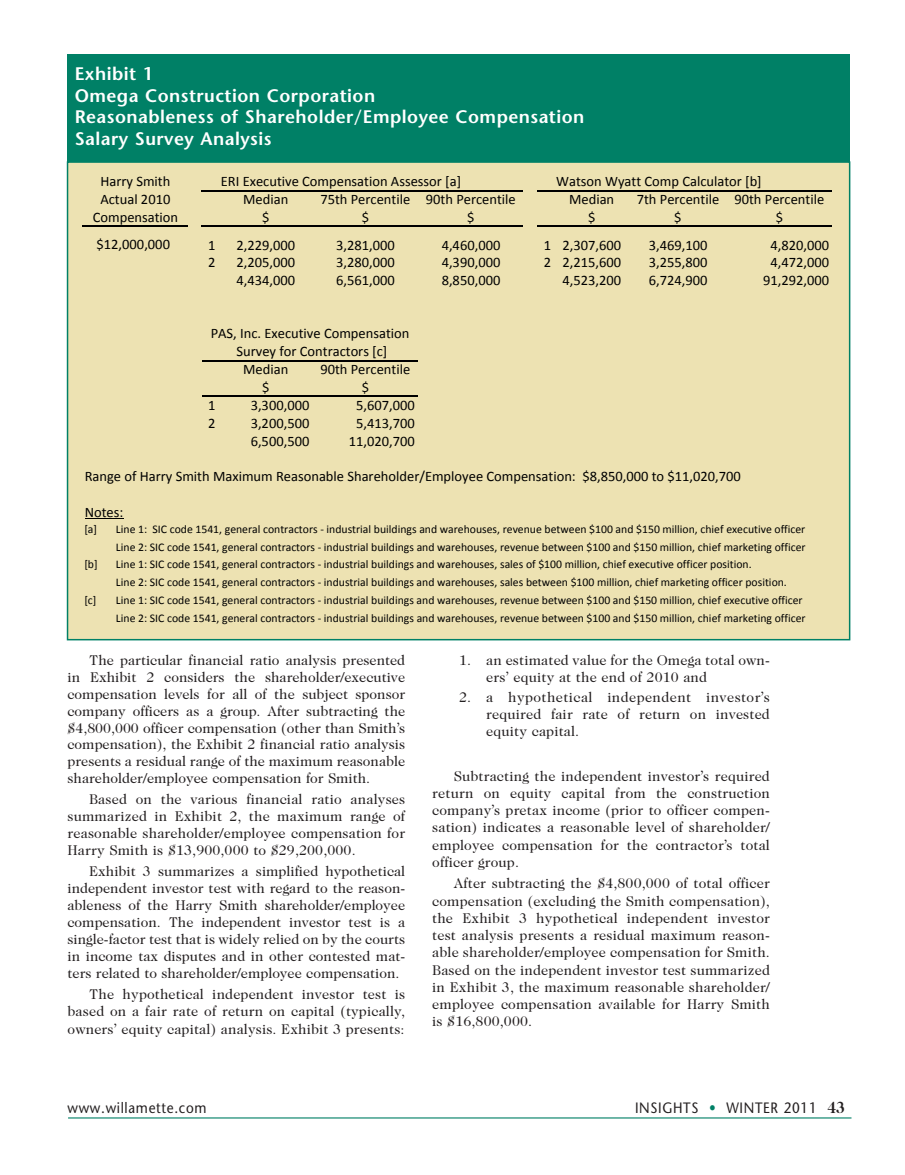
<style>
.page{position:relative;width:905px;height:1175px;background:#fff}
.page>*{position:absolute;margin:0;border:0;box-sizing:border-box;transform-origin:0 0}
.Exhibit_heading{font:600 18.15px "Stone Sans";letter-spacing:.025em;color:#fff}
.t1{font:15px "Stone Sans";letter-spacing:.05em;color:#231f20;scale:.9 1}
.t2{font:14.55px/17.9px "Calibri";color:#000;text-align:center}
.body{font:14.25px/16.8px "Caslon Two Twenty Four";letter-spacing:.01em;color:#231f20;text-align:justify}
.body_w_bullets{font:14.25px/17.1px "Caslon Two Twenty Four";letter-spacing:.01em;color:#231f20}
.t3{font:11.7px/17.9px "Calibri";color:#000}
.s1{color:#008066}
.s2{font-family:"Caslon Two Twenty Four";font-weight:700;font-size:16.5px}
</style>
<div class="page">
<hr style="left:68px;top:1117px;width:783px;height:1px;background:#008066">
<div style="left:68px;top:54px;width:782px;height:108px;background:#008066"></div>
<div style="left:68px;top:162px;width:781px;height:477px;background:#ede2b2"></div>
<hr style="left:85px;top:518px;width:38px;height:1px;background:#000">
<hr style="left:202px;top:190px;width:321px;height:1px;background:#000">
<hr style="left:82px;top:225px;width:106px;height:2px;background:#000">
<hr style="left:202px;top:225px;width:321px;height:2px;background:#000">
<hr style="left:537px;top:190px;width:294px;height:1px;background:#000">
<hr style="left:537px;top:225px;width:294px;height:2px;background:#000">
<hr style="left:202px;top:360px;width:215px;height:1px;background:#000">
<hr style="left:202px;top:395px;width:215px;height:2px;background:#000">
<div style="left:67px;top:161px;width:783px;height:479px;border:2px solid #008066"></div>
<p class="Exhibit_heading" style="left:75px;top:62px;width:80px">Exhibit 1</p>
<p class="Exhibit_heading" style="left:75px;top:84px;width:302px">Omega Construction Corporation</p>
<p class="Exhibit_heading" style="left:75px;top:106px;width:511px">Reasonableness of Shareholder/Employee Compensation</p>
<p class="Exhibit_heading" style="left:75px;top:127px;width:198px">Salary Survey Analysis</p>
<p class="t2" style="left:221px;top:173px;width:242px">ERI Executive Compensation Assessor [a]</p>
<p class="t2" style="left:556px;top:173px;width:207px">Watson Wyatt Comp Calculator [b]</p>
<p class="t2" style="left:243px;top:190px;width:47px">Median</p>
<p class="t2" style="left:320px;top:190px;width:197px">75th Percentile 90th Percentile</p>
<p class="t2" style="left:569px;top:190px;width:47px">Median</p>
<p class="t2" style="left:636px;top:190px;width:189px">7th Percentile 90th Percentile</p>
<p class="t2" style="left:262px;top:208px;width:9px">$</p>
<p class="t2" style="left:362px;top:208px;width:9px">$</p>
<p class="t2" style="left:467px;top:208px;width:9px">$</p>
<p class="t2" style="left:588px;top:208px;width:9px">$</p>
<p class="t2" style="left:674px;top:208px;width:9px">$</p>
<p class="t2" style="left:775px;top:208px;width:9px">$</p>
<p class="t2" style="left:208px;top:236px;width:9px">1</p>
<p class="t2" style="left:236px;top:236px;width:60px">2,229,000</p>
<p class="t2" style="left:336px;top:236px;width:60px">3,281,000</p>
<p class="t2" style="left:441px;top:236px;width:60px">4,460,000</p>
<p class="t2" style="left:543px;top:236px;width:79px">1 2,307,600</p>
<p class="t2" style="left:648px;top:236px;width:60px">3,469,100</p>
<p class="t2" style="left:770px;top:236px;width:60px">4,820,000</p>
<p class="t2" style="left:208px;top:254px;width:9px">2</p>
<p class="t2" style="left:236px;top:254px;width:60px">2,205,000</p>
<p class="t2" style="left:336px;top:254px;width:60px">3,280,000</p>
<p class="t2" style="left:441px;top:254px;width:60px">4,390,000</p>
<p class="t2" style="left:543px;top:254px;width:79px">2 2,215,600</p>
<p class="t2" style="left:648px;top:254px;width:60px">3,255,800</p>
<p class="t2" style="left:770px;top:254px;width:60px">4,472,000</p>
<p class="t2" style="left:236px;top:271px;width:60px">4,434,000</p>
<p class="t2" style="left:336px;top:271px;width:60px">6,561,000</p>
<p class="t2" style="left:441px;top:271px;width:60px">8,850,000</p>
<p class="t2" style="left:562px;top:271px;width:60px">4,523,200</p>
<p class="t2" style="left:648px;top:271px;width:60px">6,724,900</p>
<p class="t2" style="left:763px;top:271px;width:68px">91,292,000</p>
<p class="t2" style="left:93px;top:172px;width:87px">Harry Smith<br>Actual 2010<br>Compensation</p>
<p class="t2" style="left:97px;top:235px;width:75px">$12,000,000</p>
<p class="t2" style="left:211px;top:324px;width:200px">PAS, Inc. Executive Compensation<br>Survey for Contractors [c]</p>
<p class="t2" style="left:243px;top:360px;width:47px">Median</p>
<p class="t2" style="left:320px;top:360px;width:91px">90th Percentile</p>
<p class="t2" style="left:262px;top:378px;width:9px">$</p>
<p class="t2" style="left:362px;top:378px;width:9px">$</p>
<p class="t2" style="left:208px;top:396px;width:9px">1</p>
<p class="t2" style="left:251px;top:396px;width:60px">3,300,000</p>
<p class="t2" style="left:356px;top:396px;width:60px">5,607,000</p>
<p class="t2" style="left:208px;top:414px;width:9px">2</p>
<p class="t2" style="left:251px;top:414px;width:60px">3,200,500</p>
<p class="t2" style="left:356px;top:414px;width:60px">5,413,700</p>
<p class="t2" style="left:251px;top:432px;width:60px">6,500,500</p>
<p class="t2" style="left:349px;top:432px;width:68px">11,020,700</p>
<p class="t2" style="left:85px;top:467px;width:657px">Range of Harry Smith Maximum Reasonable Shareholder/Employee Compensation: $8,850,000 to $11,020,700</p>
<p class="t2" style="left:85px;top:503px;width:40px">Notes:</p>
<p class="t3" style="left:84px;top:520px;width:14px">[a]</p>
<p class="t3" style="left:84px;top:555px;width:15px">[b]</p>
<p class="t3" style="left:84px;top:591px;width:14px">[c]</p>
<p class="t3" style="left:116px;top:609px;width:691px">Line 2: SIC code 1541, general contractors ‐ industrial buildings and warehouses, revenue between $100 and $150 million, chief marketing officer</p>
<p class="t3" style="left:116px;top:520px;width:691px">Line 1: SIC code 1541, general contractors ‐ industrial buildings and warehouses, revenue between $100 and $150 million, chief executive officer Line 2: SIC code 1541, general contractors ‐ industrial buildings and warehouses, revenue between $100 and $150 million, chief marketing officer Line 1: SIC code 1541, general contractors ‐ industrial buildings and warehouses, sales of $100 million, chief executive officer position.<br>Line 2: SIC code 1541, general contractors ‐ industrial buildings and warehouses, sales between $100 million, chief marketing officer position.<br>Line 1: SIC code 1541, general contractors ‐ industrial buildings and warehouses, revenue between $100 and $150 million, chief executive officer</p>
<p class="body" style="left:68px;top:651px;width:339px;text-indent:22px">The particular financial ratio analysis presented in Exhibit 2 considers the shareholder/executive compensation levels for all of the subject sponsor company officers as a group. After subtracting the $4,800,000 officer compensation (other than Smith’s compensation), the Exhibit 2 financial ratio analysis presents a residual range of the maximum reasonable shareholder/employee compensation for Smith.</p>
<p class="body" style="left:68px;top:791px;width:339px;text-indent:22px">Based on the various financial ratio analyses summarized in Exhibit 2, the maximum range of reasonable shareholder/employee compensation for Harry Smith is $13,900,000 to $29,200,000.</p>
<p class="body" style="left:68px;top:863px;width:339px;text-indent:22px">Exhibit 3 summarizes a simplified hypothetical independent investor test with regard to the reason&shy;ableness of the Harry Smith shareholder/employee compensation. The independent investor test is a single-factor test that is widely relied on by the courts in income tax disputes and in other contested mat&shy;ters related to shareholder/employee compensation.</p>
<p class="body" style="left:68px;top:985px;width:339px;line-height:17.2px;text-indent:22px">The hypothetical independent investor test is based on a fair rate of return on capital (typically, owners’ equity capital) analysis. Exhibit 3 presents:</p>
<p class="body_w_bullets" style="left:486px;top:651px;width:285px;text-indent:-27px">1. an estimated value for the Omega total own&shy;ers’ equity at the end of 2010 and</p>
<p class="body_w_bullets" style="left:486px;top:688px;width:285px;text-align:justify;text-indent:-27px">2. a hypothetical independent investor’s required fair rate of return on invested equity capital.</p>
<p class="body" style="left:432px;top:767px;width:339px;line-height:17.2px;text-indent:22px">Subtracting the independent investor’s required return on equity capital from the construction company’s pretax income (prior to officer compen&shy;sation) indicates a reasonable level of shareholder/ employee compensation for the contractor’s total officer group.</p>
<p class="body" style="left:432px;top:874px;width:339px;line-height:17.2px;text-indent:22px">After subtracting the $4,800,000 of total officer compensation (excluding the Smith compensation), the Exhibit 3 hypothetical independent investor test analysis presents a residual maximum reason&shy;able shareholder/employee compensation for Smith.<br>Based on the independent investor test summarized in Exhibit 3, the maximum reasonable shareholder/ employee compensation available for Harry Smith is $16,800,000.</p>
<p class="t1" style="left:68px;top:1098px;width:156px">www.willamette.com</p>
<p class="t1" style="left:635px;top:1098px;width:235px">INSIGHTS <span class="s1">•</span> WINTER 2011 <span class="s2">43</span></p>
</div>
